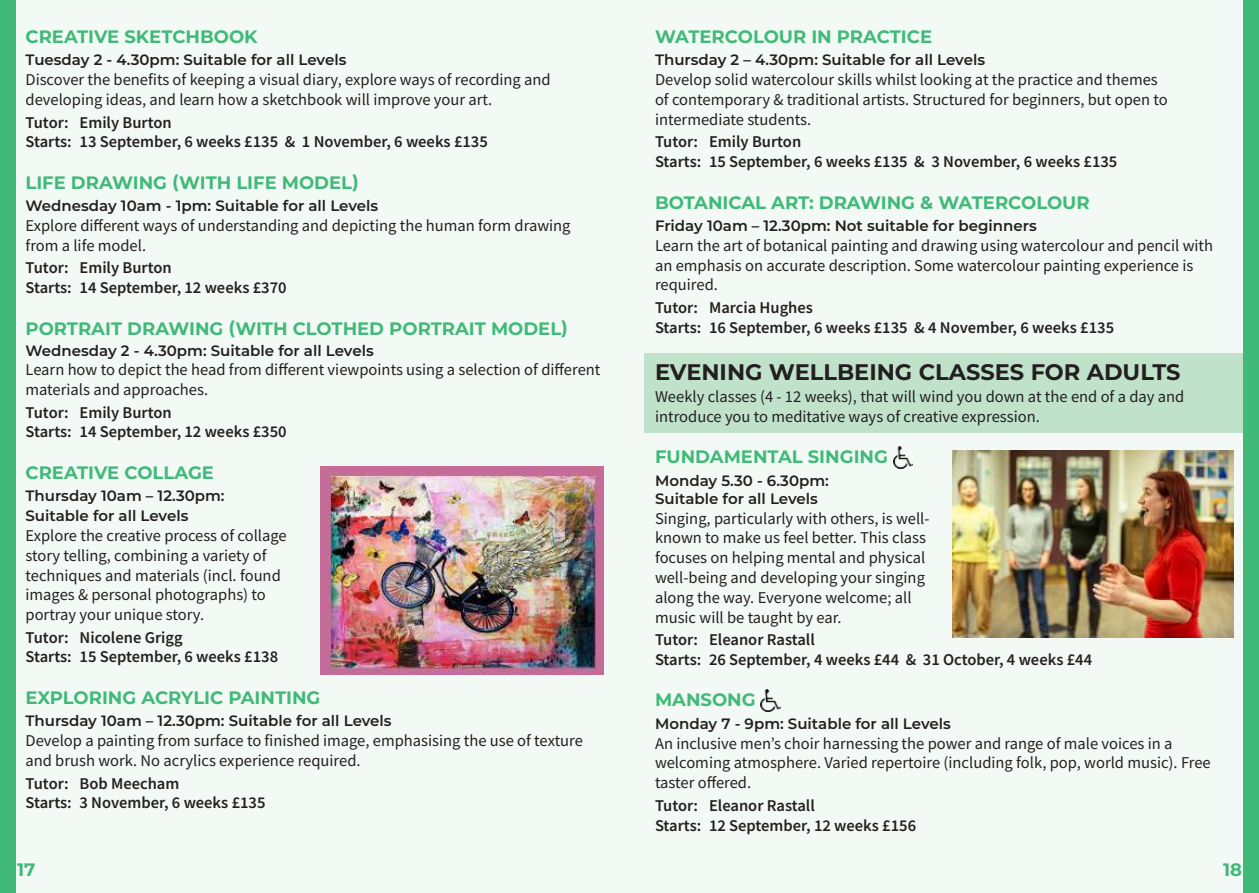
<style>
.page{position:relative;width:1259px;height:893px;background:#f3faf5}
.page>*{position:absolute;margin:0;border:0;box-sizing:border-box;transform-origin:0 0}
.t1{font:700 22.5px "Montserrat";color:#231f20}
.t2{font:700 18px "Montserrat";color:#40b979}
.t3{font:16.5px/19.8px "Source Sans Pro";color:#231f20}
.t4{font:600 16.5px/19.8px "Source Sans Pro";color:#231f20}
.t5{font:600 15px/18px "Montserrat";color:#231f20}
</style>
<div class="page">
<div style="left:644px;top:353px;width:599px;height:80px;background:#c0e2ca"></div>
<img style="left:893px;top:446px;width:19px;height:23px">
<img style="left:761px;top:689px;width:19px;height:23px">
<img style="left:952px;top:451px;width:281px;height:187px">
<img style="left:320px;top:466px;width:284px;height:208px">
<div style="left:0;top:0;width:16px;height:893px;background:#40b979"></div>
<div style="left:1243px;top:0;width:16px;height:893px;background:#40b979"></div>
<p class="t2" style="left:26px;top:27px;width:233px">CREATIVE SKETCHBOOK</p>
<p class="t5" style="left:26px;top:52px;width:322px">Tuesday 2 - 4.30pm: Suitable for all Levels</p>
<p class="t3" style="left:26px;top:70px;width:527px">Discover the benefits of keeping a visual diary, explore ways of recording and developing ideas, and learn how a sketchbook will improve your art.</p>
<p class="t4" style="left:26px;top:113px;width:464px">Tutor: Emily Burton<br>Starts: 13 September, 6 weeks £135 &amp; 1 November, 6 weeks £135</p>
<p class="t2" style="left:26px;top:173px;width:335px">LIFE DRAWING (WITH LIFE MODEL)</p>
<p class="t5" style="left:26px;top:198px;width:354px">Wednesday 10am - 1pm: Suitable for all Levels</p>
<p class="t3" style="left:26px;top:216px;width:546px">Explore different ways of understanding and depicting the human form drawing from a life model.</p>
<p class="t4" style="left:26px;top:259px;width:263px">Tutor: Emily Burton<br>Starts: 14 September, 12 weeks £370</p>
<p class="t2" style="left:26px;top:318px;width:544px">PORTRAIT DRAWING (WITH CLOTHED PORTRAIT MODEL)</p>
<p class="t5" style="left:26px;top:342px;width:350px">Wednesday 2 - 4.30pm: Suitable for all Levels</p>
<p class="t3" style="left:26px;top:360px;width:576px">Learn how to depict the head from different viewpoints using a selection of different materials and approaches.</p>
<p class="t4" style="left:26px;top:403px;width:263px">Tutor: Emily Burton<br>Starts: 14 September, 12 weeks £350</p>
<p class="t2" style="left:26px;top:463px;width:190px">CREATIVE COLLAGE</p>
<p class="t5" style="left:26px;top:487px;width:201px;line-height:19.8px">Thursday 10am – 12.30pm:<br>Suitable for all Levels</p>
<p class="t3" style="left:26px;top:525px;width:263px">Explore the creative process of collage story telling, combining a variety of techniques and materials (incl. found images &amp; personal photographs) to portray your unique story.</p>
<p class="t4" style="left:26px;top:628px;width:254px">Tutor: Nicolene Grigg<br>Starts: 15 September, 6 weeks £138</p>
<p class="t2" style="left:26px;top:688px;width:296px">EXPLORING ACRYLIC PAINTING</p>
<p class="t5" style="left:26px;top:713px;width:368px">Thursday 10am – 12.30pm: Suitable for all Levels</p>
<p class="t3" style="left:26px;top:731px;width:559px">Develop a painting from surface to finished image, emphasising the use of texture and brush work. No acrylics experience required.</p>
<p class="t4" style="left:26px;top:774px;width:241px">Tutor: Bob Meecham<br>Starts: 3 November, 6 weeks £135</p>
<p class="t2" style="left:655px;top:27px;width:279px">WATERCOLOUR IN PRACTICE</p>
<p class="t5" style="left:655px;top:52px;width:331px">Thursday 2 – 4.30pm: Suitable for all Levels</p>
<p class="t3" style="left:655px;top:70px;width:514px">Develop solid watercolour skills whilst looking at the practice and themes of contemporary &amp; traditional artists. Structured for beginners, but open to intermediate students.</p>
<p class="t4" style="left:655px;top:133px;width:464px">Tutor: Emily Burton<br>Starts: 15 September, 6 weeks £135 &amp; 3 November, 6 weeks £135</p>
<p class="t2" style="left:655px;top:192px;width:436px">BOTANICAL ART: DRAWING &amp; WATERCOLOUR</p>
<p class="t5" style="left:655px;top:218px;width:383px">Friday 10am – 12.30pm: Not suitable for beginners</p>
<p class="t3" style="left:655px;top:235px;width:559px">Learn the art of botanical painting and drawing using watercolour and pencil with an emphasis on accurate description. Some watercolour painting experience is required.</p>
<p class="t4" style="left:655px;top:298px;width:460px">Tutor: Marcia Hughes<br>Starts: 16 September, 6 weeks £135 &amp; 4 November, 6 weeks £135</p>
<h1 class="t1" style="left:655px;top:359px;width:527px">EVENING WELLBEING CLASSES FOR ADULTS</h1>
<p class="t3" style="left:655px;top:387px;width:531px">Weekly classes (4 - 12 weeks), that will wind you down at the end of a day and introduce you to meditative ways of creative expression.</p>
<p class="t2" style="left:655px;top:447px;width:234px">FUNDAMENTAL SINGING</p>
<p class="t5" style="left:655px;top:472px;width:175px">Monday 5.30 - 6.30pm:<br>Suitable for all Levels</p>
<p class="t3" style="left:655px;top:510px;width:276px">Singing, particularly with others, is well&shy;known to make us feel better. This class focuses on helping mental and physical well-being and developing your singing along the way. Everyone welcome; all music will be taught by ear.</p>
<p class="t4" style="left:655px;top:630px;width:438px">Tutor: Eleanor Rastall<br>Starts: 26 September, 4 weeks £44 &amp; 31 October, 4 weeks £44</p>
<p class="t2" style="left:655px;top:690px;width:102px">MANSONG</p>
<p class="t5" style="left:655px;top:715px;width:297px">Monday 7 - 9pm: Suitable for all Levels</p>
<p class="t3" style="left:655px;top:733px;width:557px">An inclusive men’s choir harnessing the power and range of male voices in a welcoming atmosphere. Varied repertoire (including folk, pop, world music). Free taster offered.</p>
<p class="t4" style="left:655px;top:796px;width:263px">Tutor: Eleanor Rastall<br>Starts: 12 September, 12 weeks £156</p>
<p class="t2" style="left:17px;top:860px;width:20px">17</p>
<p class="t2" style="left:1223px;top:860px;width:20px">18</p>
</div>
